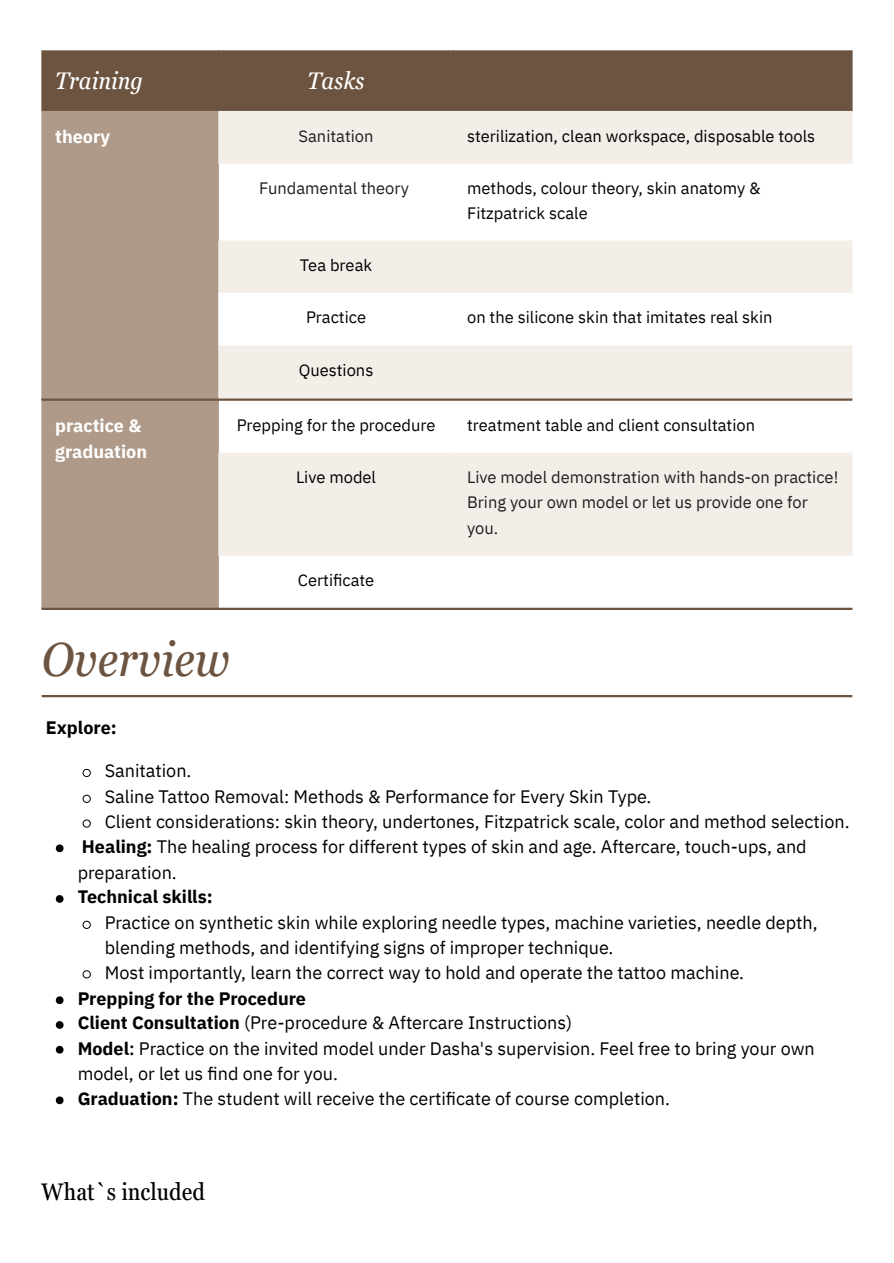
<style>
.page{position:relative;width:894px;height:1263px;background:#fff}
.page>*{position:absolute;margin:0;border:0;box-sizing:border-box;transform-origin:0 0}
.t1{font:italic condensed 48px "Georgia Pro";color:#6d5440}
.t2{font:condensed 24px "Georgia Pro";color:#000}
.t3{font:italic condensed 24px "Georgia Pro";color:#fff}
.t4{font:18px/24.8px "IBM Plex Sans";color:#000}
.t5{font:700 18px "IBM Plex Sans";color:#000}
.t6{font:700 18px/25.8px "IBM Plex Sans";color:#fff}
.t7{font:16.5px/24.8px "IBM Plex Sans";color:#000}
.t8{font:16.5px/25.3px "IBM Plex Sans";color:#1f1f1f}
.s1{font-weight:700}
.s2{font-weight:500}
</style>
<div class="page">
<div style="left:42px;top:51px;width:810px;height:60px;background:#6d5440"></div>
<div style="left:42px;top:111px;width:177px;height:497px;background:#af9a8a"></div>
<svg style="left:218px;top:111px;width:634px;height:445px;fill:#f4eee9"></svg>
<svg style="left:218px;top:293px;width:634px;height:52px"></svg>
<hr style="left:42px;top:398px;width:810px;height:3px;background:#6d5440">
<hr style="left:42px;top:608px;width:810px;height:2px;background:#6d5440">
<hr style="left:42px;top:695px;width:810px;height:2px;background:#6d5440">
<svg style="left:82px;top:769px;width:9px;height:8px"></svg>
<svg style="left:82px;top:794px;width:9px;height:9px"></svg>
<svg style="left:82px;top:819px;width:9px;height:9px"></svg>
<svg style="left:56px;top:844px;width:7px;height:8px"></svg>
<svg style="left:56px;top:895px;width:7px;height:8px"></svg>
<svg style="left:82px;top:920px;width:9px;height:9px"></svg>
<svg style="left:82px;top:970px;width:9px;height:9px"></svg>
<svg style="left:56px;top:996px;width:7px;height:8px"></svg>
<svg style="left:56px;top:1021px;width:7px;height:8px"></svg>
<svg style="left:56px;top:1046px;width:7px;height:7px"></svg>
<svg style="left:56px;top:1096px;width:7px;height:8px"></svg>
<p class="t3" style="left:55px;top:67px;width:89px">Training</p>
<p class="t3" style="left:307px;top:67px;width:58px">Tasks</p>
<p class="t6" style="left:55px;top:123px;width:56px">theory</p>
<p class="t8" style="left:298px;top:123px;width:76px">Sanitation</p>
<p class="t7" style="left:467px;top:123px;width:349px">sterilization, clean workspace, disposable tools</p>
<p class="t8" style="left:259px;top:175px;width:151px">Fundamental theory</p>
<p class="t7" style="left:467px;top:175px;width:295px">methods, colour theory, skin anatomy &amp;<br>Fitzpatrick scale</p>
<p class="t7" style="left:300px;top:253px;width:74px">Tea break</p>
<p class="t7" style="left:306px;top:305px;width:62px">Practice</p>
<p class="t7" style="left:467px;top:305px;width:307px">on the silicone skin that imitates real skin</p>
<p class="t7" style="left:299px;top:357px;width:76px">Questions</p>
<p class="t6" style="left:55px;top:413px;width:93px">practice &amp; graduation</p>
<p class="t7" style="left:237px;top:413px;width:200px">Prepping for the procedure</p>
<p class="t7" style="left:467px;top:413px;width:289px">treatment table and client consultation</p>
<p class="t7" style="left:296px;top:465px;width:82px">Live model</p>
<p class="t8" style="left:467px;top:464px;width:372px">Live model demonstration with hands-on practice!<br>Bring your own model or let us provide one for you.</p>
<p class="t7" style="left:298px;top:567px;width:78px">Certifi cate</p>
<p class="t1" style="left:42px;top:632px;width:190px">Overview</p>
<p class="t5" style="left:46px;top:715px;width:72px">Explore:</p>
<p class="t4" style="left:105px;top:758px;width:88px">Sanitation.</p>
<p class="t4" style="left:105px;top:784px;width:548px">Saline Tattoo Removal: Methods &amp; Performance for Every Skin Type.</p>
<p class="t4" style="left:105px;top:809px;width:746px">Client considerations: skin theory, undertones, Fitzpatrick scale, color and method selection.</p>
<p class="t4" style="left:78px;top:833px;width:730px;line-height:25.8px"><span class="s1">Healing:</span> The healing process for different types of skin and age. Aftercare, touch-ups, and preparation.</p>
<p class="t5" style="left:78px;top:885px;width:137px">Technical skills:</p>
<p class="t4" style="left:105px;top:910px;width:714px">Practice on synthetic skin while exploring needle types, machine varieties, needle depth, blending methods, and identifying signs of improper technique.</p>
<p class="t4" style="left:105px;top:960px;width:640px">Most importantly, learn the correct way to hold and operate the tattoo machine.</p>
<p class="t5" style="left:78px;top:986px;width:230px">Prepping for the Procedure</p>
<p class="t4" style="left:78px;top:1010px;width:496px"><span class="s1">Client Consultation</span> (Pre-procedure &amp; Aftercare Instructions)</p>
<p class="t4" style="left:78px;top:1036px;width:738px"><span class="s1">Model</span><span class="s2">:</span> Practice on the invited model under Dasha's supervision. Feel free to bring your own model, or let us find one for you.</p>
<p class="t4" style="left:78px;top:1086px;width:593px"><span class="s1">Graduation:</span> The student will receive the certificate of course completion.</p>
<h1 class="t2" style="left:42px;top:1178px;width:165px">What`s included</h1>
</div>
